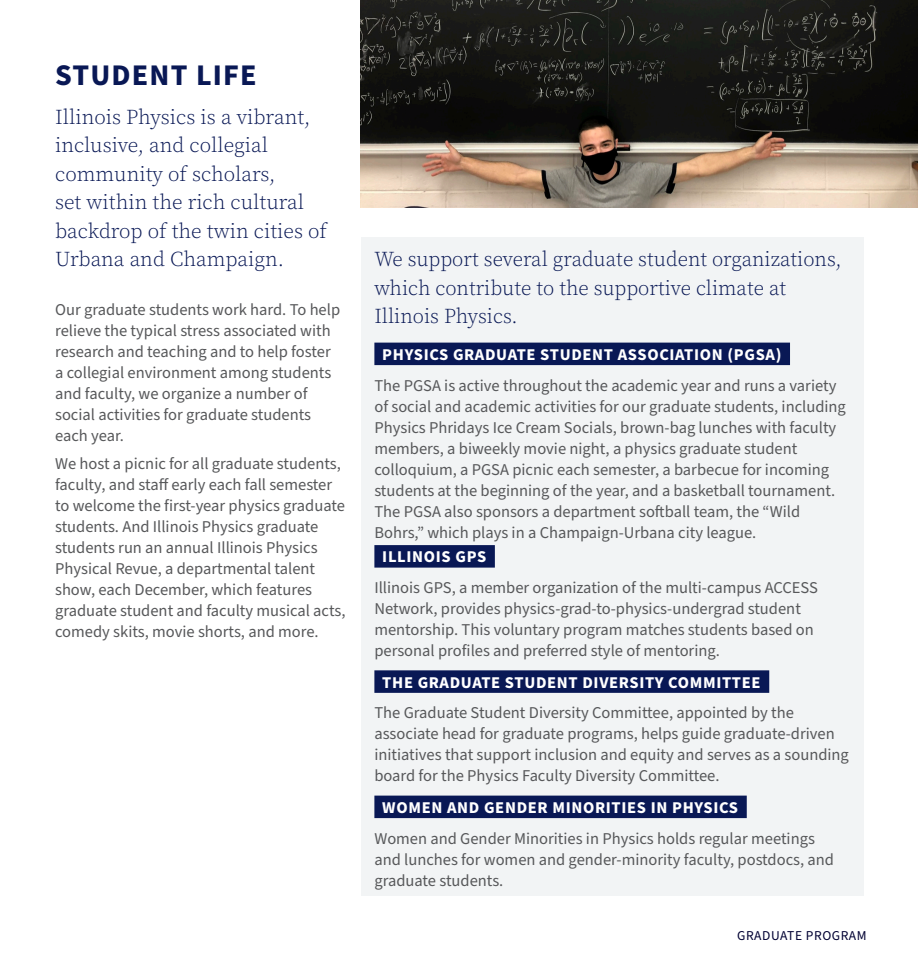
<style>
.page{position:relative;width:918px;height:972px;background:#fff}
.page>*{position:absolute;margin:0;border:0;box-sizing:border-box;transform-origin:0 0}
.H1-_Blue{font:700 30px "Source Sans Pro";letter-spacing:.04em;color:#091855}
.H2-intro_text{font:300 21px/28.5px "Source Serif Pro";color:#091855}
.B1{font:16.5px/21px "Source Sans Pro";color:#57585a}
.H3_-_Box_Illini_Blue{font:700 16.5px "Source Sans Pro";letter-spacing:.04em;color:#fff}
.t1{font:13.5px "Source Sans Pro";letter-spacing:.04em;color:#000032}
</style>
<div class="page">
<img style="left:361px;top:0;width:557px;height:208px">
<hr style="left:0;top:337px;width:1px;height:309px;background:#000032">
<hr style="left:0;top:664px;width:1px;height:308px;background:#000032">
<div style="left:361px;top:238px;width:503px;height:658px;background:#f2f4f5"></div>
<div style="left:374px;top:343px;width:416px;height:22px;background:#091855"></div>
<div style="left:374px;top:545px;width:121px;height:23px;background:#091855"></div>
<div style="left:374px;top:670px;width:395px;height:23px;background:#091855"></div>
<div style="left:374px;top:796px;width:373px;height:22px;background:#091855"></div>
<p class="H1-_Blue" style="left:55px;top:54px;width:203px">STUDENT LIFE</p>
<p class="H2-intro_text" style="left:55px;top:103px;width:273px">Illinois Physics is a vibrant, inclusive, and collegial community of scholars,<br>set within the rich cultural backdrop of the twin cities of<br>Urbana and Champaign.</p>
<p class="B1" style="left:55px;top:300px;width:287px">Our graduate students work hard. To help relieve the typical stress associated with research and teaching and to help foster a collegial environment among students and faculty, we organize a number of social activities for graduate students each year.</p>
<p class="B1" style="left:55px;top:453px;width:292px">We host a picnic for all graduate students, faculty, and staff early each fall semester to welcome the first-year physics graduate students. And Illinois Physics graduate students run an annual Illinois Physics Physical Revue, a departmental talent show, each December, which features graduate student and faculty musical acts, comedy skits, movie shorts, and more.</p>
<p class="H2-intro_text" style="left:374px;top:245px;width:469px">We support several graduate student organizations, which contribute to the supportive climate at<br>Illinois Physics.</p>
<p class="H3_-_Box_Illini_Blue" style="left:382px;top:343px;width:401px">PHYSICS GRADUATE STUDENT ASSOCIATION (PGSA)</p>
<p class="B1" style="left:374px;top:375px;width:473px">The PGSA is active throughout the academic year and runs a variety of social and academic activities for our graduate students, including Physics Phridays Ice Cream Socials, brown-bag lunches with faculty members, a biweekly movie night, a physics graduate student colloquium, a PGSA picnic each semester, a barbecue for incoming students at the beginning of the year, and a basketball tournament.<br>The PGSA also sponsors a department softball team, the “Wild Bohrs,” which plays in a Champaign-Urbana city league.</p>
<p class="H3_-_Box_Illini_Blue" style="left:382px;top:546px;width:105px">ILLINOIS GPS</p>
<p class="B1" style="left:374px;top:578px;width:445px">Illinois GPS, a member organization of the multi-campus ACCESS Network, provides physics-grad-to-physics-undergrad student mentorship. This voluntary program matches students based on personal profiles and preferred style of mentoring.</p>
<p class="H3_-_Box_Illini_Blue" style="left:382px;top:671px;width:380px">THE GRADUATE STUDENT DIVERSITY COMMITTEE</p>
<p class="B1" style="left:374px;top:703px;width:476px">The Graduate Student Diversity Committee, appointed by the associate head for graduate programs, helps guide graduate-driven initiatives that support inclusion and equity and serves as a sounding board for the Physics Faculty Diversity Committee.</p>
<p class="H3_-_Box_Illini_Blue" style="left:382px;top:796px;width:357px">WOMEN AND GENDER MINORITIES IN PHYSICS</p>
<p class="B1" style="left:374px;top:828px;width:461px">Women and Gender Minorities in Physics holds regular meetings and lunches for women and gender-minority faculty, postdocs, and graduate students.</p>
<p class="t1" style="left:737px;top:926px;width:131px">GRADUATE PROGRAM</p>
</div>
